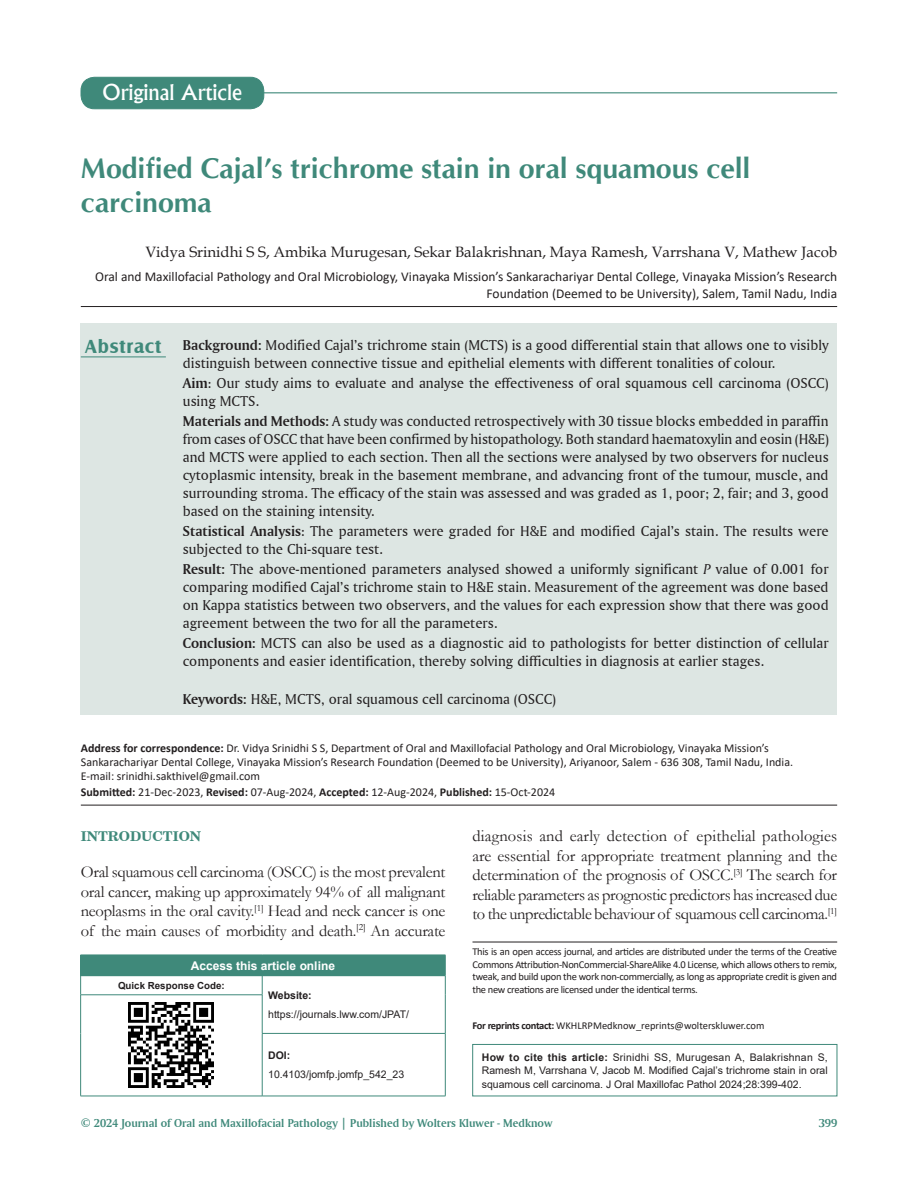
<style>
.page{position:relative;width:918px;height:1188px;background:#fff}
.page>*{position:absolute;margin:0;border:0;box-sizing:border-box;transform-origin:0 0}
.AT{font:700 28.5px/34.2px "CG Omega";color:#3f897a}
.AH{font:500 21px "Albertus";color:#fff}
.ABSH{font:700 19.5px "Castle T";letter-spacing:.04em;color:#3f897a}
.TX{font:16.5px/19.5px "Garamond";letter-spacing:-.02em;color:#231f20;text-align:justify}
.ABS{font:15px/18px "Amerigo BT Roman A";color:#231f20}
.AU{font:15px "Book Antiqua";color:#231f20}
.KWD{font:15px "Amerigo BT Roman A";color:#231f20}
.AFF{font:13.5px/16.2px "Calibri";color:#231f20;text-align:right}
.t1{font:700 13.5px "Century Schoolbook BT";color:#3f897a}
.ADD{font:12px/14.4px "Calibri";color:#231f20}
.HIS{font:12px "Calibri";color:#231f20}
.t2{font:12px "Amerigo BT Bold A";color:#3f897a}
.AAO{font:700 12px "Arial";color:#fff}
.TX-2{font:10.5px/12.6px "Calibri";letter-spacing:-.03em;color:#231f20;text-align:justify}
.SRC{font:10.5px/13.5px "Arial";color:#231f20;text-align:justify}
.TX-3{font:10.5px "Calibri";color:#231f20}
.WEB{font:10.5px "Arial";color:#231f20}
.WEB-2{font:700 10.5px "Arial";color:#231f20}
.QRC{font:700 9.75px "Arial";color:#231f20}
.s1{font-family:"Amerigo BT Bold A"}
.s2{font-family:"Amerigo BT Italic A"}
.s3{font-weight:700}
</style>
<div class="page">
<div style="left:81px;top:77px;width:183px;height:32px;background:#3f897a;border-radius:14px"></div>
<div style="left:81px;top:77px;width:183px;height:32px;border:1px solid #3f897a;border-radius:14px"></div>
<hr style="left:261px;top:92px;width:576px;height:1px;background:#3f897a">
<hr style="left:81px;top:306px;width:756px;height:1px;background:#231f20">
<div style="left:81px;top:323px;width:756px;height:392px;background:#dde6e3"></div>
<hr style="left:81px;top:357px;width:85px;height:1px;background:#3f897a">
<hr style="left:81px;top:805px;width:756px;height:1px;background:#231f20">
<div style="left:81px;top:955px;width:364px;height:21px;background:#3f897a"></div>
<svg style="left:80px;top:955px;width:1px;height:40px"></svg>
<hr style="left:80px;top:995px;width:182px;height:1px;background:#3f897a">
<hr style="left:80px;top:995px;width:1px;height:38px;background:#3f897a">
<hr style="left:80px;top:1033px;width:1px;height:63px;background:#3f897a">
<hr style="left:80px;top:1096px;width:182px;height:1px;background:#3f897a">
<svg style="left:262px;top:976px;width:1px;height:19px"></svg>
<svg style="left:445px;top:955px;width:1px;height:40px"></svg>
<hr style="left:262px;top:995px;width:1px;height:38px;background:#3f897a">
<hr style="left:445px;top:995px;width:1px;height:38px;background:#3f897a">
<hr style="left:262px;top:1033px;width:183px;height:1px;background:#3f897a">
<hr style="left:262px;top:1034px;width:1px;height:62px;background:#3f897a">
<hr style="left:445px;top:1034px;width:1px;height:62px;background:#3f897a">
<hr style="left:262px;top:1096px;width:183px;height:1px;background:#3f897a">
<img style="left:129px;top:1003px;width:85px;height:85px">
<div style="left:472px;top:1044px;width:365px;height:52px;border:1px solid #3f897a"></div>
<hr style="left:472px;top:942px;width:365px;height:1px;background:#231f20">
<p class="AH" style="left:103px;top:80px;width:141px">Original Article</p>
<p class="AT" style="left:81px;top:151px;width:671px">Modified Cajal’s trichrome stain in oral squamous cell carcinoma</p>
<p class="AU" style="left:145px;top:241px;width:693px">Vidya Srinidhi S S, Ambika Murugesan, Sekar Balakrishnan, Maya Ramesh, Varrshana V, Mathew Jacob</p>
<p class="AFF" style="left:95px;top:269px;width:744px">Oral and Maxillofacial Pathology and Oral Microbiology, Vinayaka Mission’s Sankarachariyar Dental College, Vinayaka Mission’s Research<br>Foundation (Deemed to be University), Salem, Tamil Nadu, India</p>
<p class="ABSH" style="left:85px;top:335px;width:78px">Abstract</p>
<p class="ABS" style="left:183px;top:336px;width:647px"><span class="s1">Background:</span> Modified Cajal’s trichrome stain (MCTS) is a good differential stain that allows one to visibly distinguish between connective tissue and epithelial elements with different tonalities of colour.</p>
<p class="ABS" style="left:183px;top:374px;width:647px"><span class="s1">Aim</span>: Our study aims to evaluate and analyse the effectiveness of oral squamous cell carcinoma (OSCC) using MCTS.</p>
<p class="ABS" style="left:183px;top:412px;width:648px;text-align:justify"><span class="s1">Materials and Methods:</span> A study was conducted retrospectively with 30 tissue blocks embedded in paraffin from cases of OSCC that have been confirmed by histopathology. Both standard haematoxylin and eosin (H&amp;E) and MCTS were applied to each section. Then all the sections were analysed by two observers for nucleus cytoplasmic intensity, break in the basement membrane, and advancing front of the tumour, muscle, and surrounding stroma. The efficacy of the stain was assessed and was graded as 1, poor; 2, fair; and 3, good based on the staining intensity.</p>
<p class="ABS" style="left:183px;top:522px;width:647px"><span class="s1">Statistical Analysis</span>: The parameters were graded for H&amp;E and modified Cajal’s stain. The results were subjected to the Chi‑square test.</p>
<p class="ABS" style="left:183px;top:560px;width:647px;text-align:justify"><span class="s1">Result:</span> The above‑mentioned parameters analysed showed a uniformly significant <span class="s2">P</span> value of 0.001 for comparing modified Cajal’s trichrome stain to H&amp;E stain. Measurement of the agreement was done based on Kappa statistics between two observers, and the values for each expression show that there was good agreement between the two for all the parameters.</p>
<p class="ABS" style="left:183px;top:634px;width:647px"><span class="s1">Conclusion:</span> MCTS can also be used as a diagnostic aid to pathologists for better distinction of cellular components and easier identification, thereby solving difficulties in diagnosis at earlier stages.</p>
<p class="KWD" style="left:183px;top:690px;width:375px"><span class="s1">Keywords:</span> H&amp;E, MCTS, oral squamous cell carcinoma (OSCC)</p>
<p class="ADD" style="left:81px;top:740px;width:714px"><span class="s3">Address for correspondence:</span> Dr. Vidya Srinidhi S S, Department of Oral and Maxillofacial Pathology and Oral Microbiology, Vinayaka Mission’s<br>Sankarachariyar Dental College, Vinayaka Mission’s Research Foundation (Deemed to be University), Ariyanoor, Salem ‑ 636 308, Tamil Nadu, India.<br>E‑mail: srinidhi.sakthivel@gmail.com</p>
<p class="HIS" style="left:81px;top:784px;width:476px"><span class="s3">Submitted:</span> 21‑Dec‑2023, <span class="s3">Revised:</span> 07‑Aug‑2024, <span class="s3">Accepted:</span> 12‑Aug‑2024, <span class="s3">Published:</span> 15-Oct-2024</p>
<h1 class="t1" style="left:81px;top:827px;width:122px">INTRODUCTION</h1>
<p class="TX" style="left:81px;top:862px;width:366px">Oral squamous cell carcinoma (OSCC) is the most prevalent oral cancer, making up approximately 94% of all malignant neoplasms in the oral cavity.<sup>[1]</sup> Head and neck cancer is one of the main causes of morbidity and death.<sup>[2]</sup> An accurate</p>
<p class="AAO" style="left:191px;top:957px;width:146px">Access this article online</p>
<p class="QRC" style="left:118px;top:978px;width:108px">Quick Response Code:</p>
<p class="WEB-2" style="left:268px;top:988px;width:45px">Website:</p>
<p class="WEB" style="left:268px;top:1007px;width:142px">https://journals.lww.com/JPAT/</p>
<p class="WEB-2" style="left:268px;top:1048px;width:24px">DOI:</p>
<p class="WEB" style="left:268px;top:1067px;width:137px">10.4103/jomfp.jomfp_542_23</p>
<p class="TX" style="left:472px;top:826px;width:366px">diagnosis and early detection of epithelial pathologies are essential for appropriate treatment planning and the determination of the prognosis of OSCC.<sup>[3]</sup> The search for reliable parameters as prognostic predictors has increased due to the unpredictable behaviour of squamous cell carcinoma.<sup>[1]</sup></p>
<p class="TX-2" style="left:472px;top:945px;width:366px">This is an open access journal, and articles are distributed under the terms of the Creative Commons Attribution‑NonCommercial‑ShareAlike 4.0 License, which allows others to remix, tweak, and build upon the work non‑commercially, as long as appropriate credit is given and the new creations are licensed under the identical terms.</p>
<p class="TX-3" style="left:472px;top:1019px;width:293px"><span class="s3">For reprints contact:</span> WKHLRPMedknow_reprints@wolterskluwer.com</p>
<p class="SRC" style="left:482px;top:1050px;width:347px"><span class="s3">How to cite this article:</span> Srinidhi SS, Murugesan A, Balakrishnan S, Ramesh M, Varrshana V, Jacob M. Modified Cajal’s trichrome stain in oral squamous cell carcinoma. J Oral Maxillofac Pathol 2024;28:399-402.</p>
<p class="t2" style="left:81px;top:1116px;width:473px">© 2024 Journal of Oral and Maxillofacial Pathology | Published by Wolters Kluwer - Medknow</p>
<p class="t2" style="left:819px;top:1116px;width:20px">399</p>
</div>
